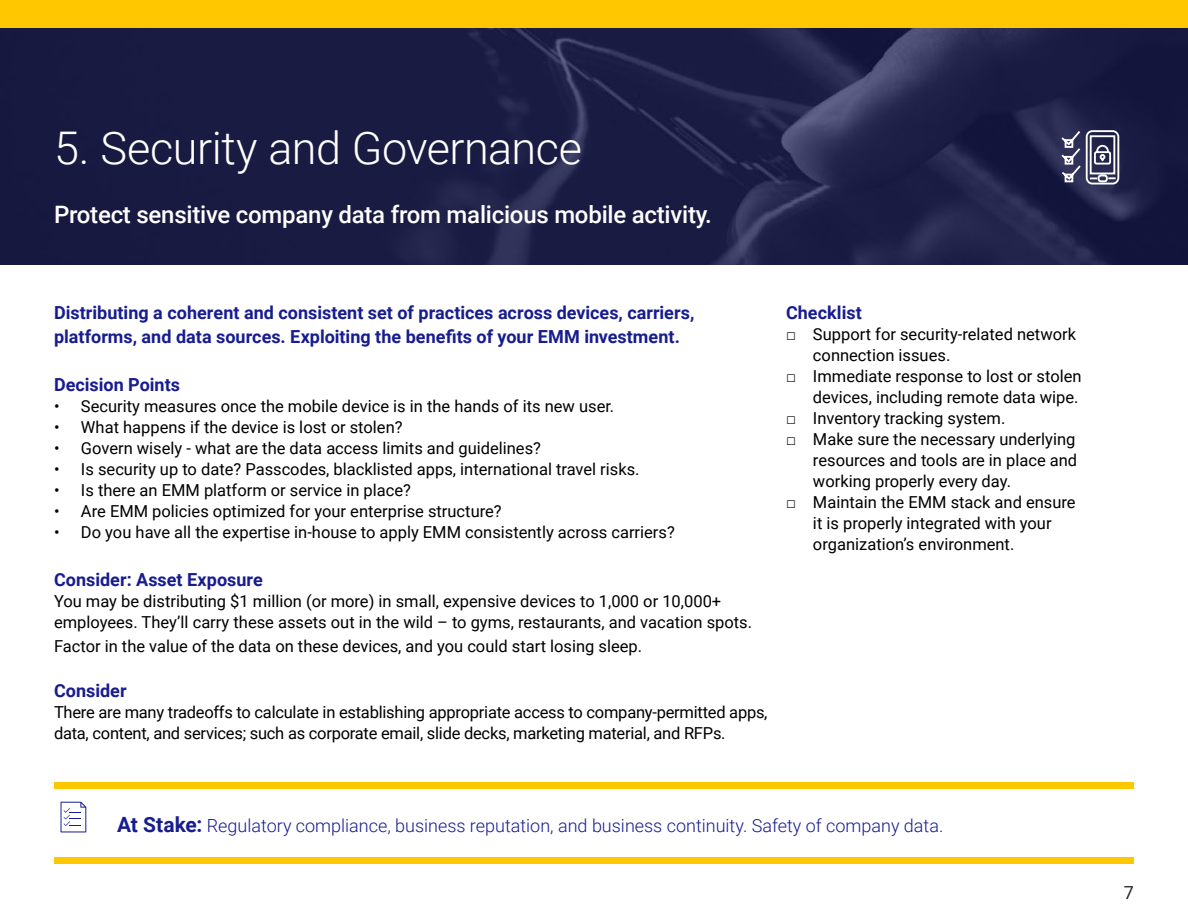
<style>
.page{position:relative;width:1188px;height:918px;background:#fff}
.page>*{position:absolute;margin:0;border:0;box-sizing:border-box;transform-origin:0 0}
.t1{font:300 45px "Roboto";letter-spacing:-.01em;color:#fff}
.t2{font:500 24px "Roboto";letter-spacing:-.01em;color:#fff}
.t3{font:700 18px/24px "Roboto";color:#171c8f}
.t4{font:300 18px "Roboto";color:#171c8f}
.t5{font:18px "Roboto";color:#292827}
.t6{font:16.5px/21px "Roboto";color:#000}
.s1{font-family:"Arial"}
.s2{font-weight:700;font-size:21px}
</style>
<div class="page">
<div style="left:0;top:0;width:1188px;height:29px;background:#ffc700"></div>
<img style="left:0;top:29px;width:1188px;height:235px">
<div style="left:54px;top:782px;width:1080px;height:6px;background:#ffc700"></div>
<div style="left:54px;top:857px;width:1080px;height:6px;background:#ffc700"></div>
<svg style="left:61px;top:802px;width:25px;height:30px"></svg>
<svg style="left:1059px;top:129px;width:61px;height:56px"></svg>
<h1 class="t1" style="left:54px;top:117px;width:530px">5. Security and Governance</h1>
<h2 class="t2" style="left:54px;top:198px;width:659px">Protect sensitive company data from malicious mobile activity.</h2>
<p class="t3" style="left:54px;top:300px;width:642px">Distributing a coherent and consistent set of practices across devices, carriers, platforms, and data sources. Exploiting the benefits of your EMM investment.</p>
<p class="t3" style="left:54px;top:372px;width:128px">Decision Points</p>
<p class="t6" style="left:54px;top:395px;width:562px">• Security measures once the mobile device is in the hands of its new user.</p>
<p class="t6" style="left:54px;top:416px;width:350px">• What happens if the device is lost or stolen?</p>
<p class="t6" style="left:54px;top:437px;width:489px">• Govern wisely - what are the data access limits and guidelines?</p>
<p class="t6" style="left:54px;top:458px;width:587px">• Is security up to date? Passcodes, blacklisted apps, international travel risks.</p>
<p class="t6" style="left:54px;top:479px;width:359px">• Is there an EMM platform or service in place?</p>
<p class="t6" style="left:54px;top:500px;width:449px">• Are EMM policies optimized for your enterprise structure?</p>
<p class="t6" style="left:54px;top:521px;width:622px">• Do you have all the expertise in-house to apply EMM consistently across carriers?</p>
<p class="t3" style="left:54px;top:567px;width:210px">Consider: Asset Exposure</p>
<p class="t6" style="left:54px;top:590px;width:700px">You may be distributing $1 million (or more) in small, expensive devices to 1,000 or 10,000+ employees. They’ll carry these assets out in the wild – to gyms, restaurants, and vacation spots.</p>
<p class="t6" style="left:54px;top:635px;width:590px">Factor in the value of the data on these devices, and you could start losing sleep.</p>
<p class="t3" style="left:54px;top:678px;width:74px">Consider</p>
<p class="t6" style="left:54px;top:701px;width:715px">There are many tradeoffs to calculate in establishing appropriate access to company-permitted apps, data, content, and services; such as corporate email, slide decks, marketing material, and RFPs.</p>
<p class="t3" style="left:786px;top:300px;width:77px">Checklist</p>
<p class="t6" style="left:813px;top:323px;width:265px;text-indent:-27px"><span class="s1">□</span> Support for security-related network connection issues.</p>
<p class="t6" style="left:786px;top:365px;width:297px;text-align:right"><span class="s1">□</span> Immediate response to lost or stolen devices, including remote data wipe.</p>
<p class="t6" style="left:786px;top:407px;width:221px"><span class="s1">□</span> Inventory tracking system.</p>
<p class="t6" style="left:813px;top:428px;width:266px;text-align:justify;text-indent:-27px"><span class="s1">□</span> Make sure the necessary underlying resources and tools are in place and working properly every day.</p>
<p class="t6" style="left:813px;top:491px;width:264px;text-indent:-27px"><span class="s1">□</span> Maintain the EMM stack and ensure it is properly integrated with your organization’s environment.</p>
<p class="t4" style="left:117px;top:813px;width:828px"><span class="s2">At Stake:</span> Regulatory compliance, business reputation, and business continuity. Safety of company data.</p>
<p class="t5" style="left:1124px;top:879px;width:12px">7</p>
</div>
